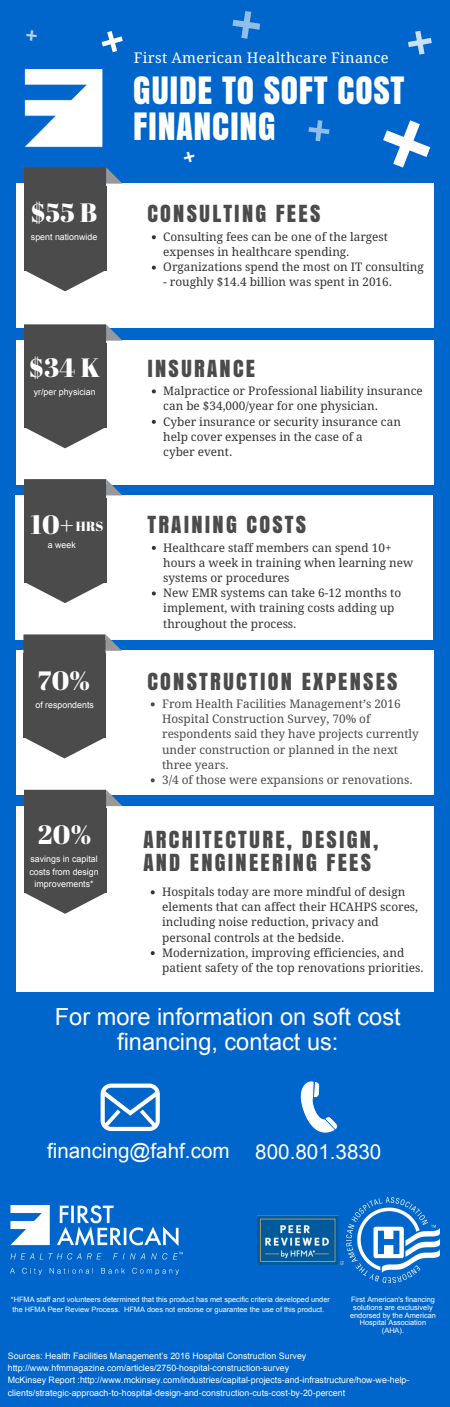
<style>
.page{position:relative;width:450px;height:1407px;background:#fff}
.page>*{position:absolute;margin:0;border:0;box-sizing:border-box;transform-origin:0 0}
.t1{font:35.4px/36px "Anton";letter-spacing:.02em;color:#fff}
.t2{font:26.55px "Abril Fatface";letter-spacing:.01em;color:#fff}
.t3{font:23.55px/25.3px "Arial";color:#fff;text-align:center}
.t4{font:22.12px/22.5px "Anton";letter-spacing:.1em;color:#4b4b4b}
.t5{font:20.62px "Arial";color:#fff}
.t6{font:14.77px "Droid Serif";letter-spacing:.02em;color:#fff}
.t7{font:11.77px/15.1px "Droid Serif";color:#333}
.t8{font:11.77px/15.1px "Droid Serif";color:#4b4b4b}
.t9{font:8.85px/12.4px "Arial";color:#fff;text-align:center}
.t10{font:7.35px/7.9px "Arial";color:#fff;text-align:center}
.s1{font-size:13.27px}
</style>
<div class="page">
<div style="left:0;top:0;width:450px;height:1406px;background:#06c"></div>
<div style="left:16px;top:183px;width:418px;height:145px;background:#fff"></div>
<div style="left:16px;top:340px;width:418px;height:144px;background:#fff"></div>
<div style="left:15px;top:495px;width:418px;height:145px;background:#fff"></div>
<div style="left:16px;top:650px;width:418px;height:145px;background:#fff"></div>
<div style="left:16px;top:806px;width:418px;height:185px;background:#fff"></div>
<svg style="left:152px;top:235px;width:4px;height:4px"></svg>
<svg style="left:152px;top:266px;width:4px;height:3px"></svg>
<svg style="left:152px;top:389px;width:4px;height:4px"></svg>
<svg style="left:152px;top:420px;width:4px;height:4px"></svg>
<svg style="left:152px;top:546px;width:4px;height:4px"></svg>
<svg style="left:152px;top:591px;width:4px;height:4px"></svg>
<div style="left:24px;top:186px;width:82px;height:84px;background:#4b4b4b"></div>
<svg style="left:24px;top:167px;width:98px;height:24px"></svg>
<svg style="left:24px;top:270px;width:82px;height:21px"></svg>
<div style="left:24px;top:343px;width:82px;height:84px;background:#4b4b4b"></div>
<svg style="left:24px;top:324px;width:98px;height:23px"></svg>
<svg style="left:24px;top:427px;width:82px;height:21px"></svg>
<div style="left:24px;top:498px;width:82px;height:84px;background:#4b4b4b"></div>
<svg style="left:24px;top:479px;width:98px;height:23px"></svg>
<svg style="left:24px;top:582px;width:82px;height:21px"></svg>
<div style="left:24px;top:653px;width:82px;height:84px;background:#4b4b4b"></div>
<svg style="left:24px;top:634px;width:98px;height:19px;background:#5d6064"></svg>
<svg style="left:24px;top:737px;width:82px;height:21px"></svg>
<div style="left:24px;top:808px;width:82px;height:84px;background:#4b4b4b"></div>
<svg style="left:24px;top:789px;width:98px;height:24px"></svg>
<svg style="left:24px;top:892px;width:82px;height:21px"></svg>
<svg style="left:151px;top:702px;width:4px;height:4px"></svg>
<svg style="left:151px;top:778px;width:4px;height:4px"></svg>
<svg style="left:151px;top:890px;width:4px;height:4px"></svg>
<svg style="left:151px;top:951px;width:4px;height:4px"></svg>
<img style="left:25px;top:69px;width:78px;height:79px">
<img style="left:10px;top:1205px;width:172px;height:69px">
<img style="left:346px;top:1197px;width:94px;height:85px">
<img style="left:257px;top:1215px;width:86px;height:50px">
<svg style="left:101px;top:1083px;width:59px;height:47px"></svg>
<svg style="left:300px;top:1081px;width:38px;height:52px"></svg>
<p class="t6" style="left:134px;top:49px;width:257px">First American Healthcare Finance</p>
<h1 class="t1" style="left:133px;top:71px;width:273px">GUIDE TO SOFT COST<br>FINANCING</h1>
<h2 class="t2" style="left:31px;top:194px;width:68px">$55 B</h2>
<p class="t9" style="left:31px;top:230px;width:68px">spent nationwide</p>
<h3 class="t4" style="left:147px;top:202px;width:174px">CONSULTING FEES</h3>
<p class="t7" style="left:163px;top:229px;width:262px">Consulting fees can be one of the largest expenses in healthcare spending.<br>Organizations spend the most on IT consulting</p>
<p class="t7" style="left:163px;top:275px;width:230px">- roughly $14.4 billion was spent in 2016.</p>
<h2 class="t2" style="left:29px;top:349px;width:73px">$34 K</h2>
<h3 class="t4" style="left:147px;top:356px;width:109px">INSURANCE</h3>
<p class="t9" style="left:34px;top:386px;width:63px">yr/per physician</p>
<p class="t7" style="left:163px;top:383px;width:261px">Malpractice or Professional liability insurance can be $34,000/year for one physician.<br>Cyber insurance or security insurance can help cover expenses in the case of a<br>cyber event.</p>
<h2 class="t2" style="left:30px;top:505px;width:75px">10+<span class="s1">HRS</span></h2>
<h3 class="t4" style="left:147px;top:513px;width:160px">TRAINING COSTS</h3>
<p class="t9" style="left:48px;top:538px;width:29px">a week</p>
<p class="t7" style="left:163px;top:540px;width:252px">Healthcare staff members can spend 10+ hours a week in training when learning new systems or procedures<br>New EMR systems can take 6-12 months to implement, with training costs adding up throughout the process.</p>
<h2 class="t2" style="left:38px;top:662px;width:54px">70%</h2>
<h3 class="t4" style="left:147px;top:669px;width:252px">CONSTRUCTION EXPENSES</h3>
<p class="t9" style="left:35px;top:698px;width:60px">of respondents</p>
<p class="t8" style="left:162px;top:696px;width:258px">From Health Facilities Management’s 2016<br>Hospital Construction Survey, 70% of respondents said they have projects currently under construction or planned in the next three years.<br>3/4 of those were expansions or renovations.</p>
<h2 class="t2" style="left:38px;top:816px;width:55px">20%</h2>
<p class="t9" style="left:30px;top:852px;width:71px">savings in capital costs from design improvements*</p>
<h3 class="t4" style="left:143px;top:828px;width:237px">ARCHITECTURE, DESIGN,<br>AND ENGINEERING FEES</h3>
<p class="t7" style="left:162px;top:884px;width:263px">Hospitals today are more mindful of design elements that can affect their HCAHPS scores, including noise reduction, privacy and personal controls at the bedside.<br>Modernization, improving efficiencies, and patient safety of the top renovations priorities.</p>
<h3 class="t3" style="left:55px;top:1004px;width:347px">For more information on soft cost financing, contact us:</h3>
<h3 class="t5" style="left:47px;top:1139px;width:336px">financing@fahf.com 800.801.3830</h3>
<p class="t10" style="left:11px;top:1293px;width:321px;line-height:10.1px;text-align:left">*HFMA staff and volunteers determined that this product has met specific criteria developed under the HFMA Peer Review Process. HFMA does not endorse or guarantee the use of this product.</p>
<p class="t10" style="left:350px;top:1295px;width:87px">First American's financing solutions are exclusively endorsed by the American<br>Hospital Association (AHA).</p>
<p class="t9" style="left:8px;top:1349px;width:403px;text-align:left">Sources: Health Facilities Management’s 2016 Hospital Construction Survey http://www.hfmmagazine.com/articles/2750-hospital-construction-survey<br>McKinsey Report :http://www.mckinsey.com/industries/capital-projects-and-infrastructure/how-we-help&shy;clients/strategic-approach-to-hospital-design-and-construction-cuts-cost-by-20-percent</p>
</div>
